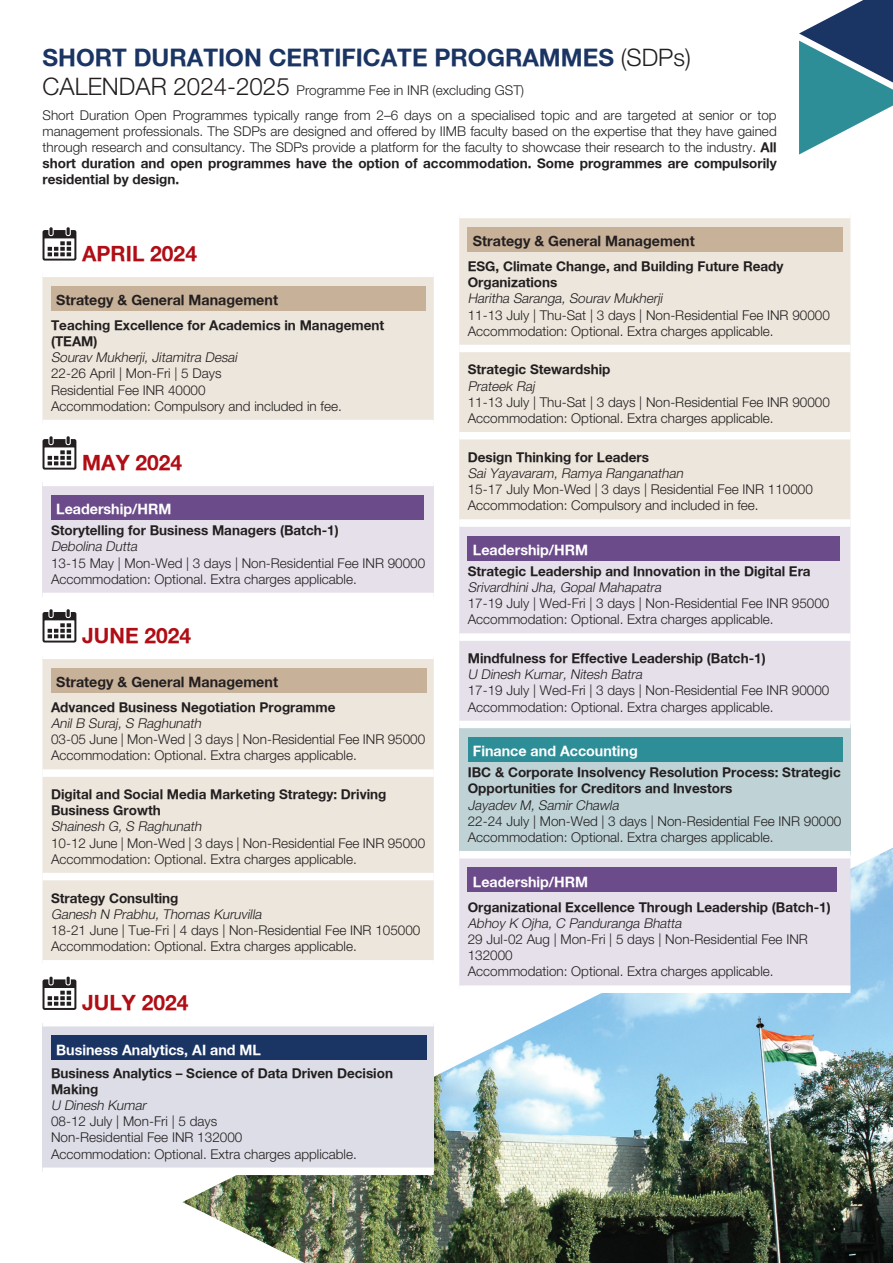
<style>
.page{position:relative;width:893px;height:1263px;background:#fff}
.page>*{position:absolute;margin:0;border:0;box-sizing:border-box;transform-origin:0 0}
.t1{font:700 24.15px "Helvetica Neue";color:#1a3564}
.t2{font:700 21px "Helvetica Neue";color:#b00d15}
.t3{font:700 14.25px "Helvetica Neue";color:#fff}
.t4{font:700 14.25px "Helvetica Neue";color:#231f20}
.t5{font:300 13.5px/16.2px "Helvetica Neue";color:#231f20}
.t6{font:700 13.5px/16.2px "Helvetica Neue";color:#231f20}
.t7{font:italic 300 13.5px "Helvetica Neue";color:#231f20}
.s1{font-weight:300;color:#231f20}
.s2{font-size:24.15px}
.s3{font-weight:700}
</style>
<div class="page">
<img style="left:182px;top:848px;width:711px;height:415px">
<svg style="left:43px;top:277px;width:391px;height:683px;fill:#ece6dc"></svg>
<div style="left:43px;top:482px;width:391px;height:114px;background:#e6e0eb"></div>
<div style="left:43px;top:1023px;width:391px;height:148px;background:#dcdde6"></div>
<div style="left:43px;top:420px;width:391px;height:7px;background:#fff"></div>
<div style="left:43px;top:479px;width:391px;height:7px;background:#fff"></div>
<div style="left:43px;top:593px;width:391px;height:7px;background:#fff"></div>
<div style="left:43px;top:651px;width:391px;height:8px;background:#fff"></div>
<div style="left:43px;top:769px;width:391px;height:8px;background:#fff"></div>
<div style="left:43px;top:873px;width:391px;height:7px;background:#fff"></div>
<div style="left:43px;top:960px;width:391px;height:7px;background:#fff"></div>
<div style="left:43px;top:1019px;width:391px;height:7px;background:#fff"></div>
<div style="left:43px;top:1167px;width:391px;height:8px;background:#fff"></div>
<svg style="left:43px;top:227px;width:33px;height:34px"></svg>
<div style="left:51px;top:286px;width:374px;height:25px;background:#c8b199"></div>
<svg style="left:43px;top:436px;width:33px;height:34px"></svg>
<div style="left:51px;top:495px;width:373px;height:25px;background:#6b4b8a"></div>
<svg style="left:43px;top:609px;width:33px;height:33px"></svg>
<div style="left:51px;top:668px;width:375px;height:25px;background:#c8b199"></div>
<svg style="left:43px;top:976px;width:33px;height:34px"></svg>
<div style="left:51px;top:1035px;width:375px;height:25px;background:#1a3564"></div>
<div style="left:459px;top:218px;width:391px;height:301px;background:#ece6dc"></div>
<div style="left:459px;top:527px;width:391px;height:458px;background:#e6e0eb"></div>
<div style="left:459px;top:724px;width:391px;height:131px;background:#bfd3d7"></div>
<div style="left:459px;top:345px;width:391px;height:7px;background:#fff"></div>
<div style="left:459px;top:432px;width:391px;height:7px;background:#fff"></div>
<div style="left:459px;top:633px;width:391px;height:8px;background:#fff"></div>
<div style="left:459px;top:721px;width:391px;height:7px;background:#fff"></div>
<div style="left:459px;top:851px;width:391px;height:7px;background:#fff"></div>
<div style="left:459px;top:985px;width:391px;height:8px;background:#fff"></div>
<div style="left:468px;top:227px;width:375px;height:25px;background:#c8b199"></div>
<div style="left:468px;top:536px;width:372px;height:24px;background:#6b4b8a"></div>
<div style="left:468px;top:737px;width:374px;height:25px;background:#2d8e97"></div>
<div style="left:468px;top:867px;width:369px;height:25px;background:#6b4b8a"></div>
<svg style="left:799px;top:0;width:94px;height:155px"></svg>
<h1 class="t1" style="left:43px;top:42px;width:650px">SHORT DURATION CERTIFICATE PROGRAMMES <span class="s1">(SDPs)</span></h1>
<p class="t5" style="left:43px;top:77px;width:736px;line-height:24.8px"><span class="s2">CALENDAR 2024-2025</span> Programme Fee in INR (excluding GST)<br>Short Duration Open Programmes typically range from 2–6 days on a specialised topic and are targeted at senior or top</p>
<p class="t5" style="left:43px;top:123px;width:736px;text-align:justify">management professionals. The SDPs are designed and offered by IIMB faculty based on the expertise that they have gained through research and consultancy. The SDPs provide a platform for the faculty to showcase their research to the industry. <span class="s3">All short duration and open programmes have the option of accommodation. Some programmes are compulsorily residential by design.</span></p>
<h2 class="t2" style="left:82px;top:240px;width:116px">APRIL 2024</h2>
<p class="t4" style="left:56px;top:291px;width:223px">Strategy &amp; General Management</p>
<p class="t6" style="left:51px;top:317px;width:335px">Teaching Excellence for Academics in Management (TEAM)</p>
<p class="t7" style="left:51px;top:349px;width:190px">Sourav Mukherji, Jitamitra Desai</p>
<p class="t5" style="left:51px;top:365px;width:292px">22-26 April | Mon-Fri | 5 Days<br>Residential Fee INR 40000<br>Accommodation: Compulsory and included in fee.</p>
<h2 class="t2" style="left:82px;top:449px;width:101px">MAY 2024</h2>
<p class="t3" style="left:56px;top:500px;width:117px">Leadership/HRM</p>
<p class="t6" style="left:51px;top:522px;width:289px">Storytelling for Business Managers (Batch-1)</p>
<p class="t7" style="left:51px;top:538px;width:90px">Debolina Dutta</p>
<p class="t5" style="left:51px;top:554px;width:376px">13-15 May | Mon-Wed | 3 days | Non-Residential Fee INR 90000<br>Accommodation: Optional. Extra charges applicable.</p>
<h2 class="t2" style="left:82px;top:622px;width:110px">JUNE 2024</h2>
<p class="t4" style="left:56px;top:673px;width:223px">Strategy &amp; General Management</p>
<p class="t6" style="left:51px;top:698px;width:286px">Advanced Business Negotiation Programme</p>
<p class="t7" style="left:51px;top:715px;width:154px">Anil B Suraj, S Raghunath</p>
<p class="t5" style="left:51px;top:731px;width:376px">03-05 June | Mon-Wed | 3 days | Non-Residential Fee INR 95000<br>Accommodation: Optional. Extra charges applicable.</p>
<p class="t6" style="left:51px;top:786px;width:337px">Digital and Social Media Marketing Strategy: Driving<br>Business Growth</p>
<p class="t7" style="left:51px;top:818px;width:155px">Shainesh G, S Raghunath</p>
<p class="t5" style="left:51px;top:834px;width:376px">10-12 June | Mon-Wed | 3 days | Non-Residential Fee INR 95000<br>Accommodation: Optional. Extra charges applicable.</p>
<p class="t6" style="left:51px;top:889px;width:129px">Strategy Consulting</p>
<p class="t7" style="left:51px;top:906px;width:215px">Ganesh N Prabhu, Thomas Kuruvilla</p>
<p class="t5" style="left:51px;top:922px;width:371px">18-21 June | Tue-Fri | 4 days | Non-Residential Fee INR 105000<br>Accommodation: Optional. Extra charges applicable.</p>
<h2 class="t2" style="left:82px;top:989px;width:108px">JULY 2024</h2>
<p class="t3" style="left:56px;top:1041px;width:206px">Business Analytics, AI and ML</p>
<p class="t6" style="left:51px;top:1064px;width:343px">Business Analytics – Science of Data Driven Decision<br>Making</p>
<p class="t7" style="left:51px;top:1097px;width:99px">U Dinesh Kumar</p>
<p class="t5" style="left:51px;top:1113px;width:307px">08-12 July | Mon-Fri | 5 days<br>Non-Residential Fee INR 132000<br>Accommodation: Optional. Extra charges applicable.</p>
<p class="t4" style="left:473px;top:232px;width:223px">Strategy &amp; General Management</p>
<p class="t6" style="left:468px;top:258px;width:317px">ESG, Climate Change, and Building Future Ready<br>Organizations</p>
<p class="t7" style="left:468px;top:290px;width:199px">Haritha Saranga, Sourav Mukherji</p>
<p class="t5" style="left:468px;top:306px;width:364px">11-13 July | Thu-Sat | 3 days | Non-Residential Fee INR 90000<br>Accommodation: Optional. Extra charges applicable.</p>
<p class="t6" style="left:468px;top:361px;width:144px">Strategic Stewardship</p>
<p class="t7" style="left:468px;top:377px;width:69px">Prateek Raj</p>
<p class="t5" style="left:468px;top:394px;width:364px">11-13 July | Thu-Sat | 3 days | Non-Residential Fee INR 90000<br>Accommodation: Optional. Extra charges applicable.</p>
<p class="t6" style="left:468px;top:448px;width:183px">Design Thinking for Leaders</p>
<p class="t7" style="left:468px;top:465px;width:220px">Sai Yayavaram, Ramya Ranganathan</p>
<p class="t5" style="left:468px;top:481px;width:347px">15-17 July Mon-Wed | 3 days | Residential Fee INR 110000<br>Accommodation: Compulsory and included in fee.</p>
<p class="t3" style="left:473px;top:541px;width:117px">Leadership/HRM</p>
<p class="t6" style="left:468px;top:562px;width:344px">Strategic Leadership and Innovation in the Digital Era</p>
<p class="t7" style="left:468px;top:579px;width:198px">Srivardhini Jha, Gopal Mahapatra</p>
<p class="t5" style="left:468px;top:595px;width:363px">17-19 July | Wed-Fri | 3 days | Non-Residential Fee INR 95000<br>Accommodation: Optional. Extra charges applicable.</p>
<p class="t6" style="left:468px;top:650px;width:299px">Mindfulness for Effective Leadership (Batch-1)</p>
<p class="t7" style="left:468px;top:666px;width:179px">U Dinesh Kumar, Nitesh Batra</p>
<p class="t5" style="left:468px;top:682px;width:363px">17-19 July | Wed-Fri | 3 days | Non-Residential Fee INR 90000<br>Accommodation: Optional. Extra charges applicable.</p>
<p class="t3" style="left:473px;top:742px;width:166px">Finance and Accounting</p>
<p class="t6" style="left:468px;top:764px;width:374px">IBC &amp; Corporate Insolvency Resolution Process: Strategic<br>Opportunities for Creditors and Investors</p>
<p class="t7" style="left:468px;top:796px;width:155px">Jayadev M, Samir Chawla</p>
<p class="t5" style="left:468px;top:812px;width:375px">22-24 July | Mon-Wed | 3 days | Non-Residential Fee INR 90000<br>Accommodation: Optional. Extra charges applicable.</p>
<p class="t3" style="left:473px;top:873px;width:117px">Leadership/HRM</p>
<p class="t6" style="left:468px;top:898px;width:364px">Organizational Excellence Through Leadership (Batch-1)</p>
<p class="t7" style="left:468px;top:915px;width:218px">Abhoy K Oj ha, C Panduranga Bhatta</p>
<p class="t5" style="left:468px;top:931px;width:342px">29 Jul-02 Aug | Mon-Fri | 5 days | Non-Residential Fee INR<br>132000<br>Accommodation: Optional. Extra charges applicable.</p>
</div>
